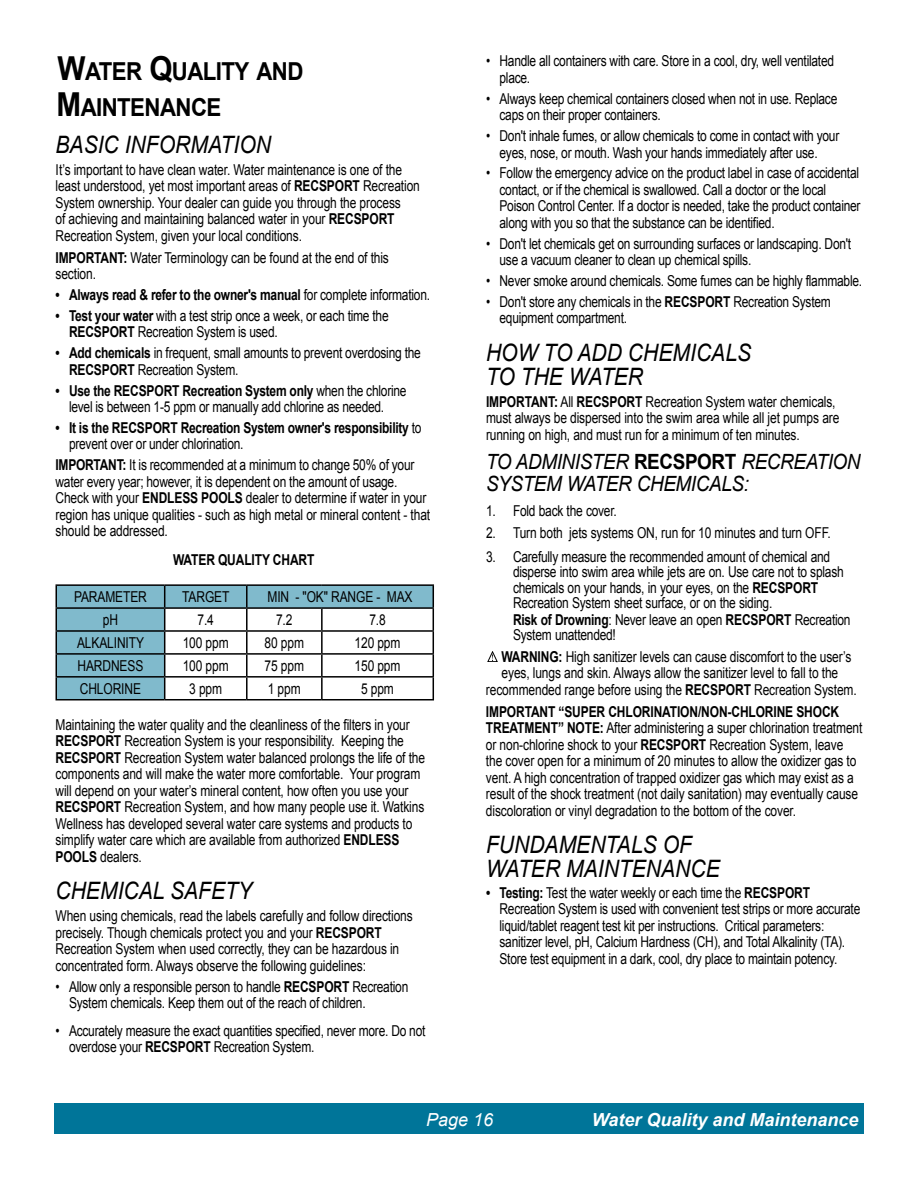
<style>
.page{position:relative;width:918px;height:1188px;background:#fff}
.page>*{position:absolute;margin:0;border:0;box-sizing:border-box;transform-origin:0 0}
.t1{font:700 24.75px/36px "Arial";letter-spacing:-.025em;color:#000;scale:.9 1}
.t2{font:italic 24px/24px "Arial";color:#000;scale:.88 1}
.t3{font:italic 21px/22.5px "Arial";letter-spacing:-.02em;color:#000;scale:.9 1}
.t4{font:italic 700 18px "Arial";color:#fff}
.t5{font:italic 18px "Arial";color:#fff}
.t6{font:15px/16.5px "Arial";letter-spacing:-.01em;color:#000;scale:.8 1}
.t7{font:700 15px/16.5px "Arial";letter-spacing:-.02em;color:#000;scale:.8 1}
.s1{font-size:33px}
.s2{font-weight:700}
.s3{font-weight:400}
.s4{font-weight:700;font-style:normal}
</style>
<div class="page">
<div style="left:54px;top:1103px;width:810px;height:31px;background:#007599"></div>
<hr style="left:165px;top:584px;width:82px;height:2px;background:#000">
<hr style="left:247px;top:584px;width:75px;height:2px;background:#000">
<hr style="left:322px;top:584px;width:112px;height:2px;background:#000">
<hr style="left:56px;top:584px;width:109px;height:2px;background:#000">
<svg style="left:56px;top:585px;width:378px;height:115px"></svg>
<hr style="left:56px;top:699px;width:109px;height:1px;background:#000">
<svg style="left:488px;top:652px;width:10px;height:10px"></svg>
<h1 class="t1" style="left:57px;top:54px;width:276px"><span class="s1">W</span>ATER <span class="s1">Q</span>UALITY AND<br><span class="s1">M</span>AINTENANCE</h1>
<h2 class="t2" style="left:56px;top:133px;width:246px">BASIC INFORMATION</h2>
<p class="t6" style="left:56px;top:162px;width:457px">It’s important to have clean water. Water maintenance is one of the least understood, yet most important areas of <span class="s2">RECSPORT</span> Recreation System ownership. Your dealer can guide you through the process<br>of achieving and maintaining balanced water in your <span class="s2">RECSPORT </span>Recreation System, given your local conditions.</p>
<p class="t6" style="left:56px;top:249px;width:418px"><span class="s2">IMPORTANT:</span> Water Terminology can be found at the end of this section.</p>
<p class="t7" style="left:56px;top:287px;width:470px">• Always read &amp; refer to the owner's manual <span class="s3">for complete information.</span></p>
<p class="t6" style="left:69px;top:308px;width:401px;text-indent:-14px"><span class="s2">• Test your water</span> with a test strip once a week, or each time the<br><span class="s2">RECSPORT</span> Recreation System is used.</p>
<p class="t6" style="left:69px;top:345px;width:441px;text-indent:-14px"><span class="s2">• Add chemicals</span> in frequent, small amounts to prevent overdosing the<br><span class="s2">RECSPORT</span> Recreation System.</p>
<p class="t6" style="left:56px;top:382px;width:440px;text-align:center"><span class="s2">• Use the RECSPORT Recreation System only</span> when the chlorine level is between 1-5 ppm or manually add chlorine as needed.</p>
<p class="t7" style="left:69px;top:420px;width:442px;text-indent:-14px">• It is the RECSPORT Recreation System owner's responsibility <span class="s3">to prevent over or under chlorination.</span></p>
<p class="t6" style="left:56px;top:457px;width:470px"><span class="s2">IMPORTANT:</span> It is recommended at a minimum to change 50% of your water every year; however, it is dependent on the amount of usage.<br>Check with your <span class="s2">ENDLESS POOLS</span> dealer to determine if water in your region has unique qualities - such as high metal or mineral content - that should be addressed.</p>
<p class="t7" style="left:173px;top:552px;width:178px">WATER QUALITY CHART</p>
<p class="t6" style="left:74px;top:589px;width:93px">PARAMETER</p>
<p class="t6" style="left:182px;top:589px;width:60px">TARGET</p>
<p class="t6" style="left:267px;top:589px;width:183px">MIN - "OK" RANGE - MAX</p>
<p class="t6" style="left:103px;top:612px;width:21px">pH</p>
<p class="t6" style="left:198px;top:612px;width:22px">7.4</p>
<p class="t6" style="left:276px;top:612px;width:22px">7.2</p>
<p class="t6" style="left:369px;top:612px;width:22px">7.8</p>
<p class="t6" style="left:77px;top:635px;width:85px">ALKALINITY</p>
<p class="t6" style="left:183px;top:635px;width:59px">100 ppm</p>
<p class="t6" style="left:265px;top:635px;width:51px">80 ppm</p>
<p class="t6" style="left:355px;top:635px;width:59px">120 ppm</p>
<p class="t6" style="left:78px;top:657px;width:84px">HARDNESS</p>
<p class="t6" style="left:183px;top:657px;width:59px">100 ppm</p>
<p class="t6" style="left:265px;top:657px;width:51px">75 ppm</p>
<p class="t6" style="left:355px;top:657px;width:59px">150 ppm</p>
<p class="t6" style="left:80px;top:680px;width:78px">CHLORINE</p>
<p class="t6" style="left:189px;top:680px;width:43px">3 ppm</p>
<p class="t6" style="left:268px;top:680px;width:43px">1 ppm</p>
<p class="t6" style="left:361px;top:680px;width:43px">5 ppm</p>
<p class="t6" style="left:55px;top:717px;width:464px">Maintaining the water quality and the cleanliness of the filters in your <span class="s2">RECSPORT</span> Recreation System is your responsibility. Keeping the <span class="s2">RECSPORT</span> Recreation System water balanced prolongs the life of the components and will make the water more comfortable. Your program will depend on your water’s mineral content, how often you use your <span class="s2">RECSPORT</span> Recreation System, and how many people use it. Watkins Wellness has developed several water care systems and products to simplify water care which are available from authorized <span class="s2">ENDLESS POOLS</span> dealers.</p>
<h2 class="t2" style="left:56px;top:879px;width:225px">CHEMICAL SAFETY</h2>
<p class="t6" style="left:56px;top:908px;width:448px">When using chemicals, read the labels carefully and follow directions precisely. Though chemicals protect you and your <span class="s2">RECSPORT </span>Recreation System when used correctly, they can be hazardous in concentrated form. Always observe the following guidelines:</p>
<p class="t6" style="left:69px;top:978px;width:426px;text-indent:-14px">• Allow only a responsible person to handle <span class="s2">RECSPORT</span> Recreation<br>System chemicals. Keep them out of the reach of children.</p>
<p class="t6" style="left:69px;top:1022px;width:447px;text-indent:-14px">• Accurately measure the exact quantities specified, never more. Do not overdose your <span class="s2">RECSPORT</span> Recreation System.</p>
<p class="t6" style="left:500px;top:53px;width:420px;text-indent:-14px">• Handle all containers with care. Store in a cool, dry, well ventilated place.</p>
<p class="t6" style="left:500px;top:90px;width:424px;text-indent:-14px">• Always keep chemical containers closed when not in use. Replace caps on their proper containers.</p>
<p class="t6" style="left:486px;top:128px;width:443px;text-align:center">• Don't inhale fumes, or allow chemicals to come in contact with your eyes, nose, or mouth. Wash your hands immediately after use.</p>
<p class="t6" style="left:500px;top:165px;width:453px;text-indent:-14px">• Follow the emergency advice on the product label in case of accidental contact, or if the chemical is swallowed. Call a doctor or the local Poison Control Center. If a doctor is needed, take the product container along with you so that the substance can be identified.</p>
<p class="t6" style="left:500px;top:235px;width:441px;text-indent:-14px">• Don't let chemicals get on surrounding surfaces or landscaping. Don't use a vacuum cleaner to clean up chemical spills.</p>
<p class="t6" style="left:486px;top:273px;width:472px">• Never smoke around chemicals. Some fumes can be highly flammable.</p>
<p class="t6" style="left:500px;top:293px;width:416px;text-indent:-14px">• Don't store any chemicals in the <span class="s2">RECSPORT</span> Recreation System equipment compartment.</p>
<h2 class="t2" style="left:486px;top:341px;width:303px">HOW TO ADD CHEMICALS<br>TO THE WATER</h2>
<p class="t6" style="left:486px;top:393px;width:443px"><span class="s2">IMPORTANT:</span> All <span class="s2">RECSPORT</span> Recreation System water chemicals, must always be dispersed into the swim area while all jet pumps are running on high, and must run for a minimum of ten minutes.</p>
<h3 class="t3" style="left:486px;top:451px;width:418px">TO ADMINISTER <span class="s4">RECSPORT</span> RECREATION<br>SYSTEM WATER CHEMICALS:</h3>
<p class="t6" style="left:486px;top:502px;width:165px">1. Fold back the cover.</p>
<p class="t6" style="left:486px;top:524px;width:433px">2. Turn both jets systems ON, run for 10 minutes and turn OFF.</p>
<p class="t6" style="left:513px;top:549px;width:415px;line-height:15px;text-indent:-27px">3. Carefully measure the recommended amount of chemical and disperse into swim area while jets are on. Use care not to splash</p>
<p class="t6" style="left:513px;top:581px;width:383px;line-height:15px">chemicals on your hands, in your eyes, on the <span class="s2">RECSPORT<br></span>Recreation System sheet surface, or on the siding.</p>
<p class="t6" style="left:513px;top:612px;width:424px;line-height:15px"><span class="s2">Risk of Drowning</span>: Never leave an open <span class="s2">RECSPORT</span> Recreation<br>System unattended!</p>
<p class="t6" style="left:501px;top:648px;width:439px"><span class="s2">WARNING:</span> High sanitizer levels can cause discomfort to the user’s</p>
<p class="t6" style="left:502px;top:665px;width:422px">eyes, lungs and skin. Always allow the sanitizer level to fall to the</p>
<p class="t6" style="left:486px;top:681px;width:465px">recommended range before using the <span class="s2">RECSPORT</span> Recreation System.</p>
<p class="t6" style="left:486px;top:703px;width:472px"><span class="s2">IMPORTANT “SUPER CHLORINATION/NON-CHLORINE SHOCK TREATMENT” NOTE:</span> After administering a super chlorination treatment or non-chlorine shock to your <span class="s2">RECSPORT</span> Recreation System, leave the cover open for a minimum of 20 minutes to allow the oxidizer gas to vent. A high concentration of trapped oxidizer gas which may exist as a result of the shock treatment (not daily sanitation) may eventually cause discoloration or vinyl degradation to the bottom of the cover.</p>
<h2 class="t2" style="left:486px;top:833px;width:267px">FUNDAMENTALS OF<br>WATER MAINTENANCE</h2>
<p class="t6" style="left:500px;top:885px;width:453px;text-indent:-14px"><span class="s2">• Testing:</span> Test the water weekly or each time the <span class="s2">RECSPORT </span>Recreation System is used with convenient test strips or more accurate liquid/tablet reagent test kit per instructions. Critical parameters: sanitizer level, pH, Calcium Hardness (CH), and Total Alkalinity (TA).<br>Store test equipment in a dark, cool, dry place to maintain potency.</p>
<p class="t5" style="left:426px;top:1108px;width:69px">Page 16</p>
<p class="t4" style="left:592px;top:1107px;width:268px">Water Quality and Maintenance</p>
</div>
